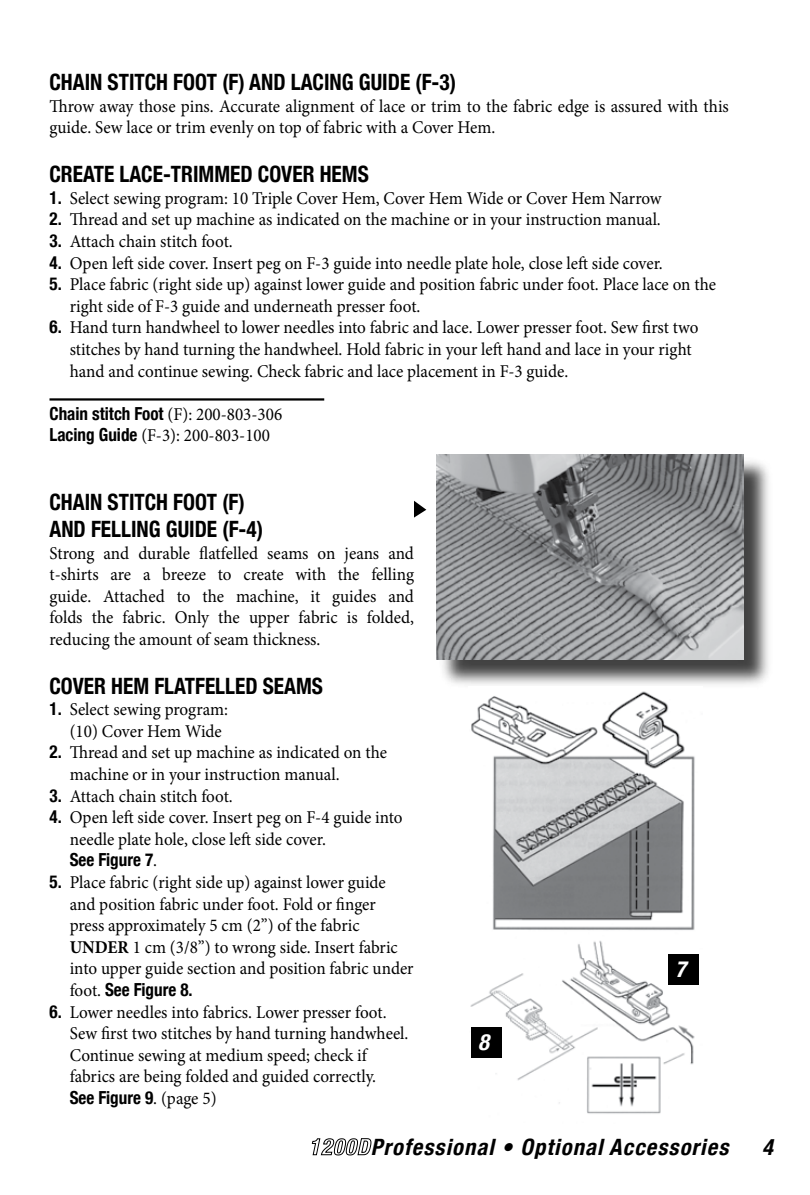
<style>
.page{position:relative;width:810px;height:1195px;background:#fff}
.page>*{position:absolute;margin:0;border:0;box-sizing:border-box;transform-origin:0 0}
.t1{font:700 condensed 22.5px/27px "Helvetica Neue";color:#000;scale:.95 1}
.t2{font:italic 700 condensed 22.5px "Helvetica Neue";color:#000}
.t3{font:italic 700 condensed 22.5px "Helvetica Neue";color:#fff}
.t4{font:18px/21.6px "Minion Pro";color:#000;scale:.95 1}
.t5{font:700 condensed 18px "Helvetica Neue";color:#000;scale:.95 1}
.s1{font-family:"Helvetica Neue";font-weight:700;font-stretch:condensed}
.s2{font-family:"Minion Pro";font-weight:400;font-stretch:normal}
.s3{font-weight:700}
</style>
<div class="page">
<svg style="left:312px;top:1138px;width:60px;height:17px"></svg>
<hr style="left:50px;top:398px;width:274px;height:2px;background:#000">
<div style="left:439px;top:457px;width:333px;height:233px;background:#000;opacity:.75"></div>
<img style="left:436px;top:454px;width:308px;height:205px">
<svg style="left:414px;top:501px;width:12px;height:17px"></svg>
<img style="left:469px;top:686px;width:234px;height:428px">
<div style="left:668px;top:954px;width:31px;height:30px;background:#000"></div>
<div style="left:472px;top:1027px;width:30px;height:30px;background:#000"></div>
<p class="t1" style="left:50px;top:68px;width:430px">CHAIN STITCH FOOT (F) AND LACING GUIDE (F-3)</p>
<p class="t4" style="left:50px;top:95px;width:717px">Throw away those pins. Accurate alignment of lace or trim to the fabric edge is assured with this guide. Sew lace or trim evenly on top of fabric with a Cover Hem.</p>
<p class="t1" style="left:50px;top:160px;width:338px">CREATE LACE-TRIMMED COVER HEMS</p>
<p class="t4" style="left:50px;top:187px;width:646px"><span class="s1">1.</span> Select sewing program: 10 Triple Cover Hem, Cover Hem Wide or Cover Hem Narrow</p>
<p class="t4" style="left:50px;top:209px;width:645px"><span class="s1">2.</span> Thread and set up machine as indicated on the machine or in your instruction manual.</p>
<p class="t4" style="left:50px;top:230px;width:194px"><span class="s1">3.</span> Attach chain stitch foot.</p>
<p class="t4" style="left:50px;top:252px;width:647px"><span class="s1">4.</span> Open left side cover. Insert peg on F-3 guide into needle plate hole, close left side cover.</p>
<p class="t4" style="left:70px;top:274px;width:682px;text-indent:-20px"><span class="s1">5.</span> Place fabric (right side up) against lower guide and position fabric under foot. Place lace on the right side of F-3 guide and underneath presser foot.</p>
<p class="t4" style="left:70px;top:317px;width:663px;text-indent:-20px"><span class="s1">6.</span> Hand turn handwheel to lower needles into fabric and lace. Lower presser foot. Sew first two stitches by hand turning the handwheel. Hold fabric in your left hand and lace in your right hand and continue sewing. Check fabric and lace placement in F-3 guide.</p>
<p class="t5" style="left:50px;top:402px;width:246px">Chain stitch Foot <span class="s2">(F): 200-803-306</span></p>
<p class="t4" style="left:50px;top:425px;width:234px"><span class="s1">Lacing Guide</span> (F-3): 200-803-100</p>
<p class="t1" style="left:50px;top:488px;width:226px">CHAIN STITCH FOOT (F)<br>AND FELLING GUIDE (F-4)</p>
<p class="t4" style="left:50px;top:542px;width:385px;text-align:justify">Strong and durable flatfelled seams on jeans and t-shirts are a breeze to create with the felling guide. Attached to the machine, it guides and folds the fabric. Only the upper fabric is folded, reducing the amount of seam thickness.</p>
<p class="t1" style="left:50px;top:672px;width:289px">COVER HEM FLATFELLED SEAMS</p>
<p class="t4" style="left:70px;top:699px;width:168px;text-indent:-20px"><span class="s1">1.</span> Select sewing program: (10) Cover Hem Wide</p>
<p class="t4" style="left:70px;top:742px;width:336px;text-indent:-20px"><span class="s1">2.</span> Thread and set up machine as indicated on the machine or in your instruction manual.</p>
<p class="t4" style="left:50px;top:785px;width:194px"><span class="s1">3.</span> Attach chain stitch foot.</p>
<p class="t4" style="left:70px;top:807px;width:352px;text-indent:-20px"><span class="s1">4.</span> Open left side cover. Insert peg on F-4 guide into needle plate hole, close left side cover.</p>
<p class="t5" style="left:70px;top:849px;width:94px">See Figure 7<span class="s2">.</span></p>
<p class="t4" style="left:70px;top:871px;width:364px;text-indent:-20px"><span class="s1">5.</span> Place fabric (right side up) against lower guide and position fabric under foot. Fold or finger press approximately 5 cm (2”) of the fabric <span class="s3">UNDER</span> 1 cm (3/8”) to wrong side. Insert fabric into upper guide section and position fabric under</p>
<p class="t5" style="left:70px;top:979px;width:131px"><span class="s2">foot.</span> See Figure 8.</p>
<p class="t4" style="left:70px;top:1001px;width:358px;text-indent:-20px"><span class="s1">6.</span> Lower needles into fabrics. Lower presser foot.<br>Sew first two stitches by hand turning handwheel.<br>Continue sewing at medium speed; check if fabrics are being folded and guided correctly.</p>
<p class="t5" style="left:70px;top:1087px;width:156px">See Figure 9<span class="s2">. (page 5)</span></p>
<p class="t3" style="left:478px;top:1028px;width:18px">8</p>
<p class="t3" style="left:675px;top:955px;width:18px">7</p>
<p class="t2" style="left:371px;top:1133px;width:409px">Professional • OptionalAccessories 4</p>
</div>
